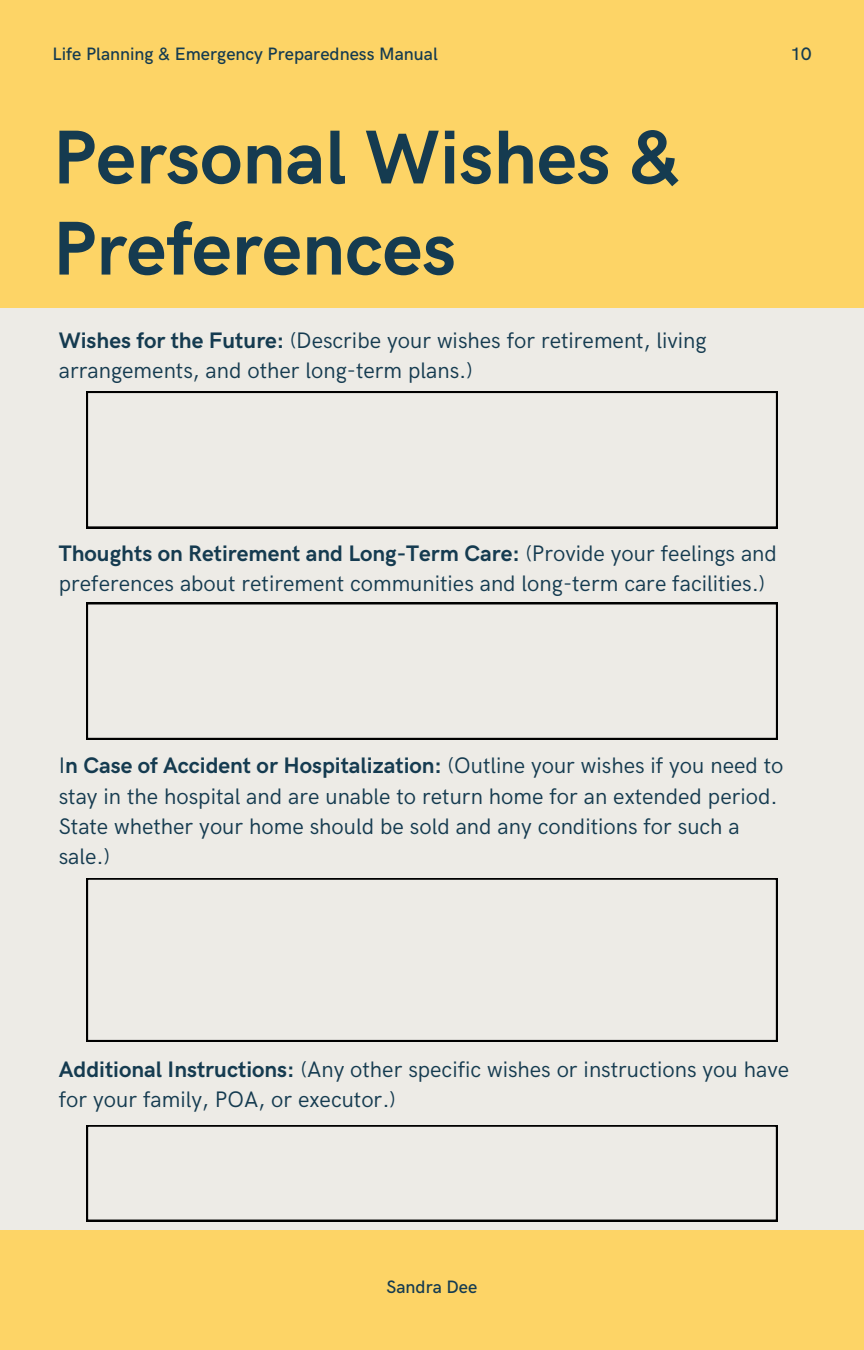
<style>
.page{position:relative;width:864px;height:1350px;background:#fdd466}
.page>*{position:absolute;margin:0;border:0;box-sizing:border-box;transform-origin:0 0}
.t1{font:700 76.5px/91.1px "HK Grotesk";color:#153b50}
.t2{font:22.5px/30.4px "HK Grotesk";color:#153b50}
.t3{font:500 18px "HK Grotesk";color:#153b50}
.s1{font-weight:700}
</style>
<div class="page">
<div style="left:0;top:308px;width:864px;height:922px;background:#edebe6"></div>
<svg style="left:86px;top:391px;width:692px;height:137px"></svg>
<svg style="left:86px;top:603px;width:692px;height:136px"></svg>
<svg style="left:86px;top:878px;width:692px;height:164px"></svg>
<svg style="left:86px;top:1125px;width:692px;height:96px"></svg>
<h2 class="t3" style="left:53px;top:44px;width:387px">Life Planning &amp; Emergency Preparedness Manual</h2>
<h2 class="t3" style="left:791px;top:44px;width:22px">10</h2>
<p class="t1" style="left:53px;top:115px;width:629px">Personal Wishes &amp;<br>Preferences</p>
<p class="t2" style="left:59px;top:326px;width:649px"><span class="s1">Wishes for the Future:</span> (Describe your wishes for retirement, living arrangements, and other long-term plans.)</p>
<p class="t2" style="left:59px;top:539px;width:720px"><span class="s1">Thoughts on Retirement and Long-Term Care:</span> (Provide your feelings and preferences about retirement communities and long-term care facilities.)</p>
<h1 class="t2" style="left:59px;top:751px;width:726px">I<span class="s1">n Case of Accident or Hospitalization:</span> (Outline your wishes if you need to stay in the hospital and are unable to return home for an extended period.<br>State whether your home should be sold and any conditions for such a sale.)</h1>
<h2 class="t2" style="left:59px;top:1055px;width:732px"><span class="s1">Additional Instructions:</span> (Any other specific wishes or instructions you have for your family, POA, or executor.)</h2>
<h2 class="t3" style="left:387px;top:1277px;width:92px">Sandra Dee</h2>
</div>
